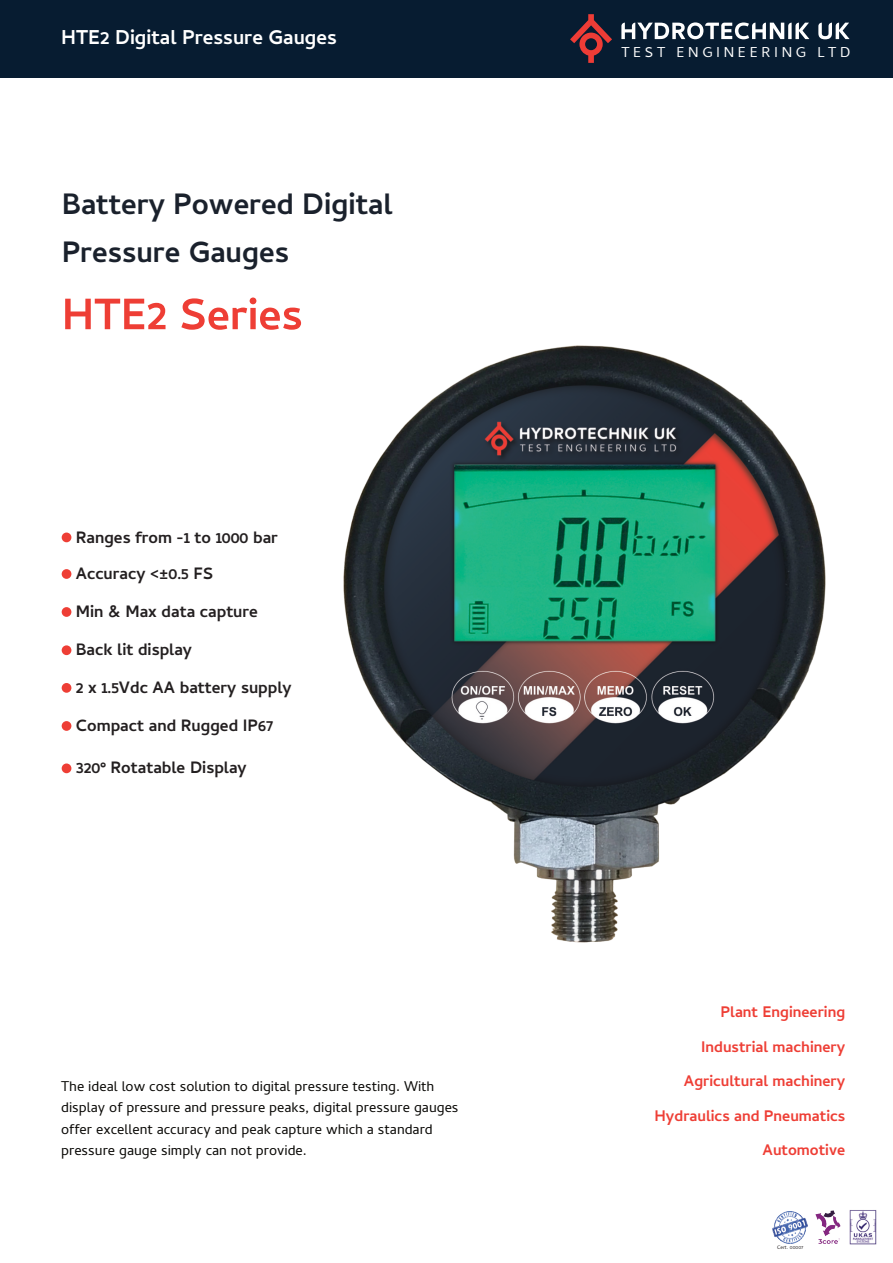
<style>
.page{position:relative;width:893px;height:1263px;background:#fff}
.page>*{position:absolute;margin:0;border:0;box-sizing:border-box;transform-origin:0 0}
.t1{font:700 55.5px "Cambay Devanagari";color:#ee3e35}
.t2{font:700 37.5px/48px "Cambay Devanagari";color:#1a212c}
.t3{font:700 25.5px "Cambay Devanagari";color:#fff}
.t4{font:700 21px/37.7px "Cambay Devanagari";color:#231f20}
.t5{font:700 19.5px/34.5px "Cambay Devanagari";color:#ee3e35;text-align:right}
.t6{font:18.15px "Cambay Devanagari";letter-spacing:.2em;color:#fff}
.t7{font:18px/21.6px "Cambay Devanagari";color:#080704}
.t8{font:6.45px "Cambay Devanagari";color:#231f20}
</style>
<div class="page">
<img style="left:815px;top:1210px;width:26px;height:34px">
<img style="left:849px;top:1210px;width:27px;height:34px">
<img style="left:772px;top:1211px;width:36px;height:32px">
<div style="left:0;top:0;width:893px;height:77px;background:#071c31"></div>
<svg style="left:621px;top:22px;width:188px;height:17px"></svg>
<svg style="left:818px;top:23px;width:32px;height:16px"></svg>
<svg style="left:570px;top:14px;width:42px;height:49px"></svg>
<img style="left:344px;top:346px;width:482px;height:596px">
<div style="left:62px;top:532px;width:9px;height:10px;background:#ee3e35;border-radius:50%"></div>
<div style="left:62px;top:569px;width:9px;height:10px;background:#ee3e35;border-radius:50%"></div>
<div style="left:62px;top:607px;width:9px;height:10px;background:#ee3e35;border-radius:50%"></div>
<div style="left:62px;top:645px;width:9px;height:10px;background:#ee3e35;border-radius:50%"></div>
<div style="left:62px;top:683px;width:9px;height:10px;background:#ee3e35;border-radius:50%"></div>
<div style="left:62px;top:721px;width:9px;height:10px;background:#ee3e35;border-radius:50%"></div>
<div style="left:62px;top:763px;width:9px;height:10px;background:#ee3e35;border-radius:50%"></div>
<h3 class="t3" style="left:61px;top:24px;width:277px">HTE2 Digital Pressure Gauges</h3>
<h2 class="t2" style="left:62px;top:178px;width:332px">Battery Powered Digital<br>Pressure Gauges</h2>
<h1 class="t1" style="left:62px;top:285px;width:242px">HTE2 Series</h1>
<p class="t4" style="left:76px;top:517px;width:217px">Ranges from -1 to 1000 bar<br>Accuracy &lt;±0.5 FS<br>Min &amp; Max data capture<br>Back lit display<br>2 x 1.5Vdc AA battery supply<br>Compact and Rugged IP67</p>
<p class="t4" style="left:76px;top:748px;width:172px">320° Rotatable Display</p>
<p class="t7" style="left:61px;top:1076px;width:399px">The ideal low cost solution to digital pressure testing. With display of pressure and pressure peaks, digital pressure gauges offer excellent accuracy and peak capture which a standard pressure gauge simply can not provide.</p>
<p class="t6" style="left:621px;top:44px;width:230px">TEST ENGINEERING LTD</p>
<p class="t5" style="left:654px;top:994px;width:192px">Plant Engineering<br>Industrial machinery<br>Agricultural machinery<br>Hydraulics and Pneumatics<br>Automotive</p>
<p class="t8" style="left:777px;top:1244px;width:28px">Cert. 00007</p>
</div>
